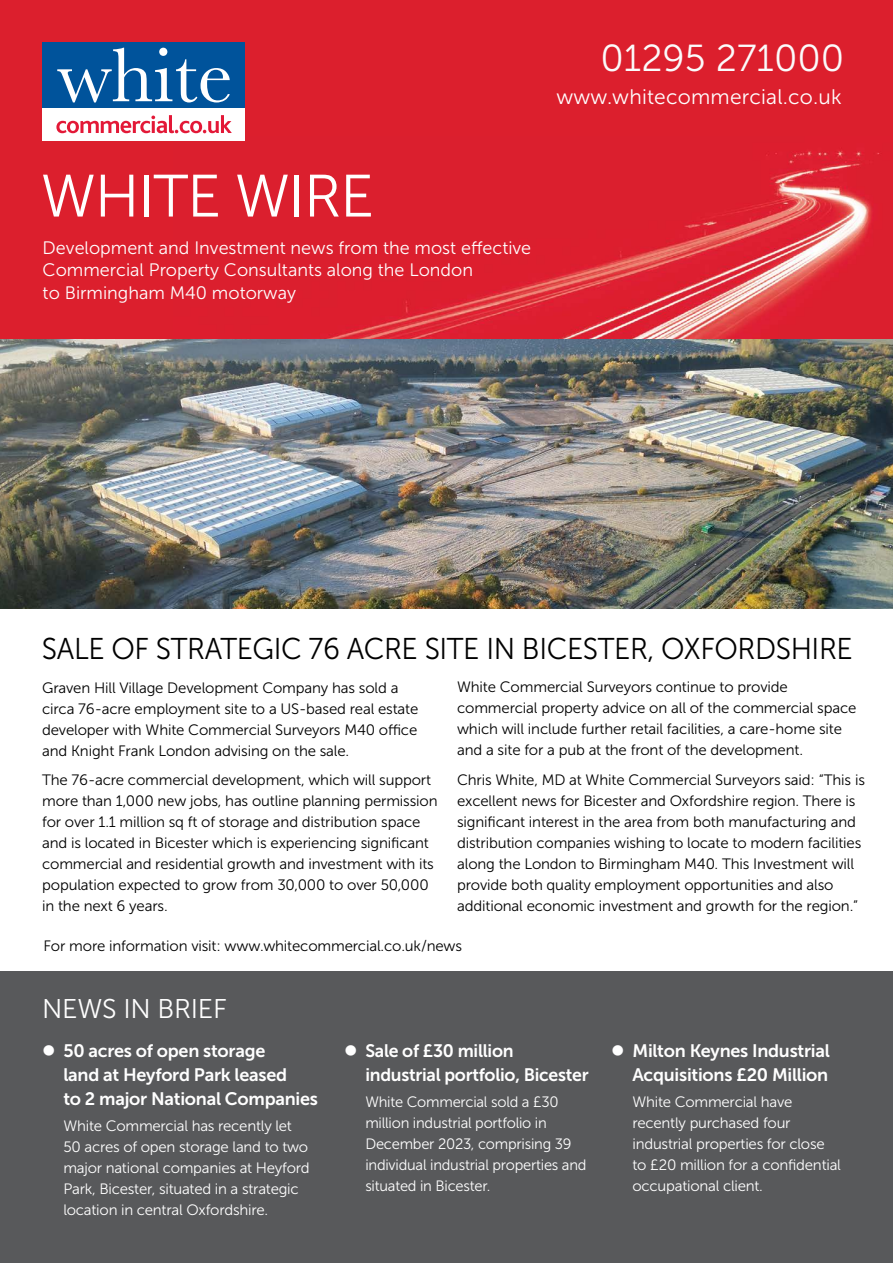
<style>
.page{position:relative;width:893px;height:1263px;background:#fff}
.page>*{position:absolute;margin:0;border:0;box-sizing:border-box;transform-origin:0 0}
.t1{font:59.55px "Museo Sans 300";letter-spacing:-.02em;color:#fff}
.t2{font:37.5px "Museo Sans 300";color:#fbfbfb}
.t3{font:30px "Museo Sans 300";letter-spacing:-.015em;color:#000;scale:.95 1}
.t4{font:27px "Museo Sans 300";letter-spacing:-.01em;color:#fff}
.t5{font:21px "Museo Sans 300";letter-spacing:.01em;color:#fff}
.t6{font:18px/24px "Museo Sans 700";letter-spacing:-.015em;color:#fff}
.t7{font:18px/22.5px "Museo Sans 300";color:#fff}
.t8{font:15px/21px "Museo Sans 300";letter-spacing:-.01em;color:#000}
.t9{font:15px/21px "Museo Sans 300";letter-spacing:-.015em;color:#fff}
</style>
<div class="page">
<img style="left:0;top:338px;width:893px;height:270px">
<div style="left:0;top:0;width:893px;height:338px;background:#dc1f2d"></div>
<img style="left:331px;top:151px;width:548px;height:187px">
<div style="left:43px;top:43px;width:202px;height:65px;background:#00539b"></div>
<div style="left:43px;top:108px;width:202px;height:33px;background:#fff"></div>
<svg style="left:57px;top:48px;width:173px;height:54px"></svg>
<svg style="left:56px;top:115px;width:176px;height:18px"></svg>
<div style="left:0;top:972px;width:893px;height:291px;background:#58595b"></div>
<h2 class="t2" style="left:600px;top:38px;width:245px">01295 271000</h2>
<h3 class="t5" style="left:556px;top:86px;width:287px">www.whitecommercial.co.uk</h3>
<h1 class="t1" style="left:41px;top:164px;width:335px">WHITE WIRE</h1>
<p class="t7" style="left:43px;top:236px;width:490px">Development and Investment news from the most effective<br>Commercial Property Consultants along the London<br>to Birmingham M40 motorway</p>
<h3 class="t3" style="left:42px;top:633px;width:855px">SALE OF STRATEGIC 76 ACRE SITE IN BICESTER, OXFORDSHIRE</h3>
<p class="t8" style="left:457px;top:677px;width:401px">White Commercial Surveyors continue to provide commercial property advice on all of the commercial space which will include further retail facilities, a care-home site and a site for a pub at the front of the development.</p>
<p class="t8" style="left:457px;top:769px;width:409px">Chris White, MD at White Commercial Surveyors said: “This is excellent news for Bicester and Oxfordshire region. There is significant interest in the area from both manufacturing and distribution companies wishing to locate to modern facilities along the London to Birmingham M40. This Investment will provide both quality employment opportunities and also additional economic investment and growth for the region.”</p>
<p class="t8" style="left:42px;top:677px;width:378px">Graven Hill Village Development Company has sold a circa 76-acre employment site to a US-based real estate developer with White Commercial Surveyors M40 office and Knight Frank London advising on the sale.</p>
<p class="t8" style="left:42px;top:769px;width:397px">The 76-acre commercial development, which will support more than 1,000 new jobs, has outline planning permission for over 1.1 million sq ft of storage and distribution space and is located in Bicester which is experiencing significant commercial and residential growth and investment with its population expected to grow from 30,000 to over 50,000 in the next 6 years.</p>
<p class="t8" style="left:43px;top:935px;width:420px">For more information visit: www.whitecommercial.co.uk/news</p>
<h3 class="t4" style="left:42px;top:994px;width:186px">NEWS IN BRIEF</h3>
<p class="t6" style="left:63px;top:1039px;width:256px;text-indent:-21px">● 50 acres of open storage<br>land at Heyford Park leased<br>to 2 major National Companies</p>
<p class="t9" style="left:63px;top:1115px;width:248px">White Commercial has recently let 50 acres of open storage land to two major national companies at Heyford Park, Bicester, situated in a strategic location in central Oxfordshire.</p>
<p class="t6" style="left:365px;top:1039px;width:225px;text-indent:-21px">● Sale of £30 million industrial portfolio, Bicester</p>
<p class="t9" style="left:365px;top:1091px;width:223px">White Commercial sold a £30 million industrial portfolio in<br>December 2023, comprising 39 individual industrial properties and situated in Bicester.</p>
<p class="t6" style="left:611px;top:1039px;width:220px;text-align:right">● Milton Keynes Industrial<br>Acquisitions £20 Million</p>
<p class="t9" style="left:632px;top:1091px;width:210px">White Commercial have recently purchased four industrial properties for close to £20 million for a confidential occupational client.</p>
</div>
